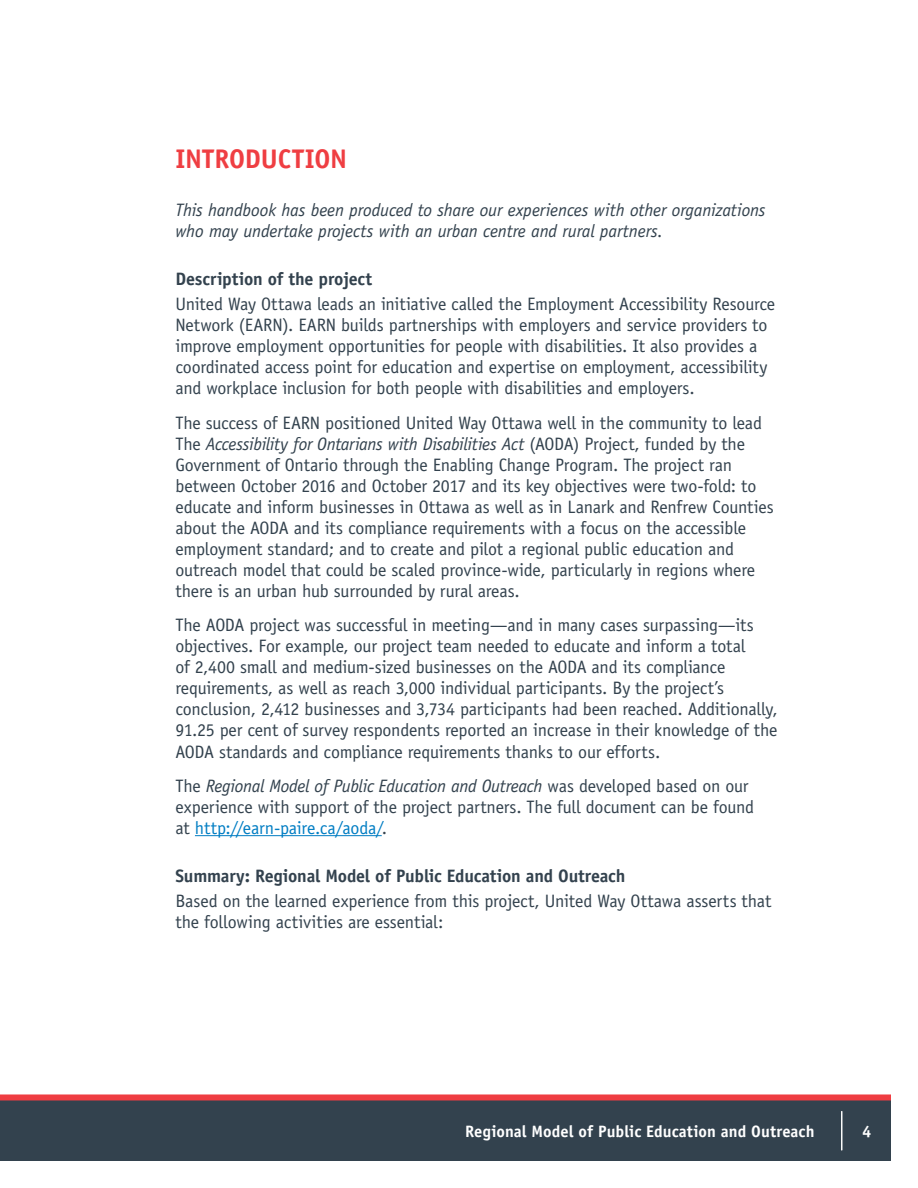
<style>
.page{position:relative;width:918px;height:1188px;background:#fff}
.page>*{position:absolute;margin:0;border:0;box-sizing:border-box;transform-origin:0 0}
.t1{font:700 27px "Officina Sans Std";letter-spacing:-.005em;color:#ef3e42}
.t2{font:18px/21px "Officina Sans Std";letter-spacing:-.01em;color:#33424e}
.t3{font:italic 18px/21px "Officina Sans Std";letter-spacing:-.01em;color:#33424e}
.t4{font:700 18px "Officina Sans Std";letter-spacing:-.01em;color:#33424e}
.t5{font:700 16.5px "Officina Sans Std";color:#fff}
.s1{font-style:italic}
.s2{color:#007dc3}
</style>
<div class="page">
<div style="left:0;top:1100px;width:891px;height:61px;background:#33424e"></div>
<div style="left:0;top:1094px;width:891px;height:6px;background:#ef3d42"></div>
<hr style="left:841px;top:1111px;width:1px;height:39px;background:#fff">
<hr style="left:195px;top:835px;width:187px;height:1px;background:#007dc3">
<h1 class="t1" style="left:176px;top:142px;width:173px">INTRODUCTION</h1>
<p class="t3" style="left:176px;top:200px;width:592px">This handbook has been produced to share our experiences with other organizations who may undertake projects with an urban centre and rural partners.</p>
<p class="t4" style="left:176px;top:268px;width:198px">Description of the project</p>
<p class="t2" style="left:176px;top:294px;width:601px">United Way Ottawa leads an initiative called the Employment Accessibility Resource Network (EARN). EARN builds partnerships with employers and service providers to improve employment opportunities for people with disabilities. It also provides a coordinated access point for education and expertise on employment, accessibility and workplace inclusion for both people with disabilities and employers.</p>
<p class="t2" style="left:176px;top:412px;width:600px">The success of EARN positioned United Way Ottawa well in the community to lead The <span class="s1">Accessibility for Ontarians with Disabilities Act</span> (AODA) Project, funded by the Government of Ontario through the Enabling Change Program. The project ran between October 2016 and October 2017 and its key objectives were two-fold: to educate and inform businesses in Ottawa as well as in Lanark and Renfrew Counties about the AODA and its compliance requirements with a focus on the accessible employment standard; and to create and pilot a regional public education and outreach model that could be scaled province-wide, particularly in regions where there is an urban hub surrounded by rural areas.</p>
<p class="t2" style="left:176px;top:615px;width:604px">The AODA project was successful in meeting—and in many cases surpassing—its objectives. For example, our project team needed to educate and inform a total<br>of 2,400 small and medium-sized businesses on the AODA and its compliance requirements, as well as reach 3,000 individual participants. By the project’s conclusion, 2,412 businesses and 3,734 participants had been reached. Additionally, 91.25 per cent of survey respondents reported an increase in their knowledge of the AODA standards and compliance requirements thanks to our efforts.</p>
<p class="t2" style="left:176px;top:775px;width:580px">The <span class="s1">Regional Model of Public Education and Outreach</span> was developed based on our experience with support of the project partners. The full document can be found at <span class="s2">http://earn-paire.ca/aoda/</span>.</p>
<p class="t4" style="left:176px;top:865px;width:451px">Summary: Regional Model of Public Education and Outreach</p>
<p class="t2" style="left:176px;top:891px;width:597px">Based on the learned experience from this project, United Way Ottawa asserts that the following activities are essential:</p>
<p class="t5" style="left:465px;top:1121px;width:351px">Regional Model of Public Education and Outreach</p>
<p class="t5" style="left:862px;top:1121px;width:11px">4</p>
</div>
